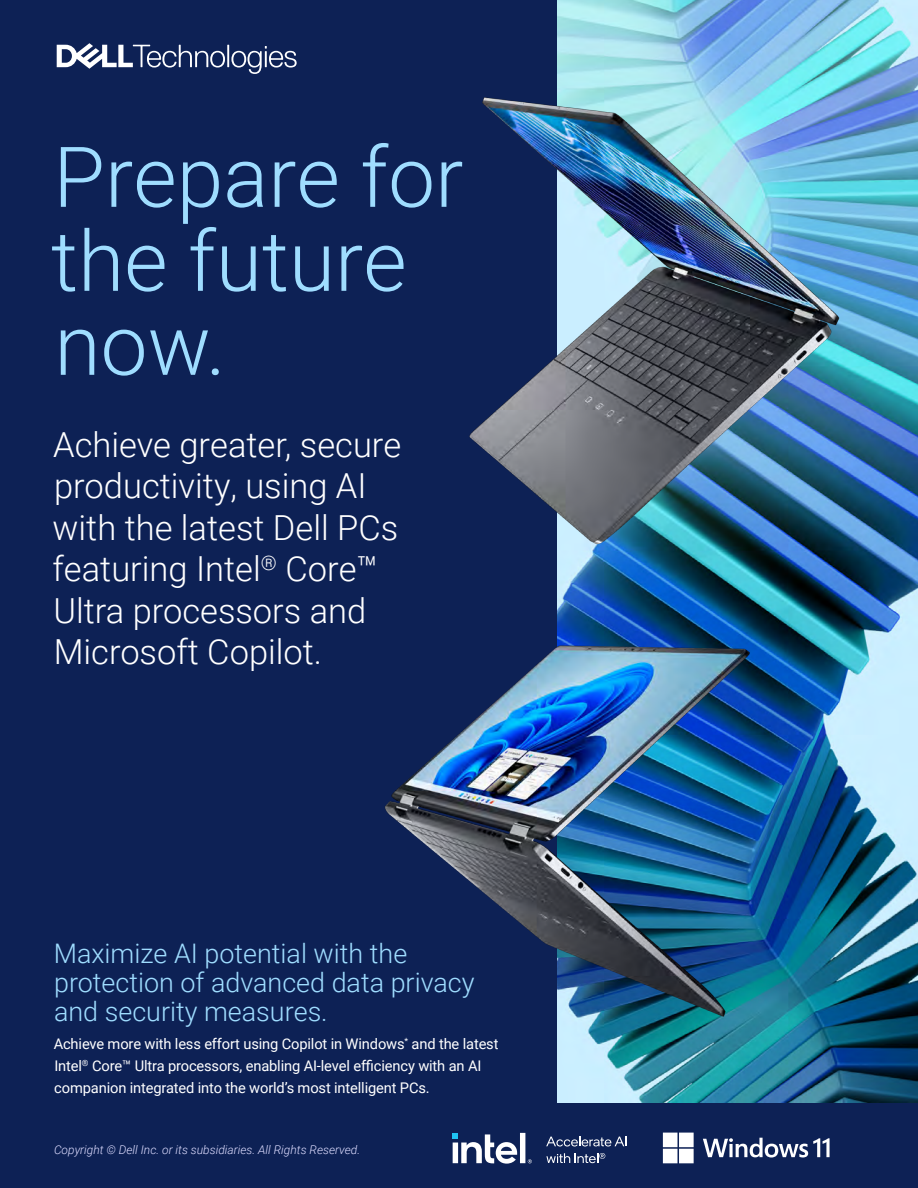
<style>
.page{position:relative;width:918px;height:1188px;background:#fff}
.page>*{position:absolute;margin:0;border:0;box-sizing:border-box;transform-origin:0 0}
.t1{font:300 84px/84px "Roboto";color:#9fddff}
.t2{font:300 34.5px/41.4px "Roboto";color:#fff}
.t3{font:300 27px/29.4px "Roboto";color:#9fddff}
.t4{font:14.7px/22px "Roboto";letter-spacing:-.01em;color:#fff}
.t5{font:italic 300 12px "Roboto";color:#deddff}
</style>
<div class="page">
<img style="left:556px;top:0;width:362px;height:1104px">
<div style="left:0;top:1104px;width:918px;height:84px;background:#0d2155"></div>
<svg style="left:663px;top:1133px;width:167px;height:30px"></svg>
<div style="left:0;top:0;width:556px;height:1188px;background:#0d2155"></div>
<svg style="left:57px;top:43px;width:240px;height:31px"></svg>
<svg style="left:453px;top:1133px;width:79px;height:31px"></svg>
<svg style="left:546px;top:1137px;width:81px;height:10px"></svg>
<svg style="left:546px;top:1153px;width:59px;height:10px"></svg>
<img style="left:469px;top:43px;width:424px;height:518px">
<img style="left:385px;top:607px;width:434px;height:436px">
<h1 class="t1" style="left:51px;top:132px;width:414px">Prepare for the future now.</h1>
<h2 class="t2" style="left:53px;top:423px;width:350px">Achieve greater, secure productivity, using AI with the latest Dell PCs featuring Intel<sup>®</sup> Core™<br>Ultra processors and<br>Microsoft Copilot.</h2>
<h3 class="t3" style="left:54px;top:937px;width:422px">Maximize AI potential with the protection of advanced data privacy and security measures.</h3>
<p class="t4" style="left:54px;top:1032px;width:446px">Achieve more with less effort using Copilot in Windows<sup>*</sup> and the latest<br>Intel<sup>®</sup> Core™ Ultra processors, enabling AI-level efficiency with an AI companion integrated into the world’s most intelligent PCs.</p>
<p class="t5" style="left:54px;top:1142px;width:308px">Copyright © Dell Inc. or its subsidiaries. All Rights Reserved.</p>
</div>
